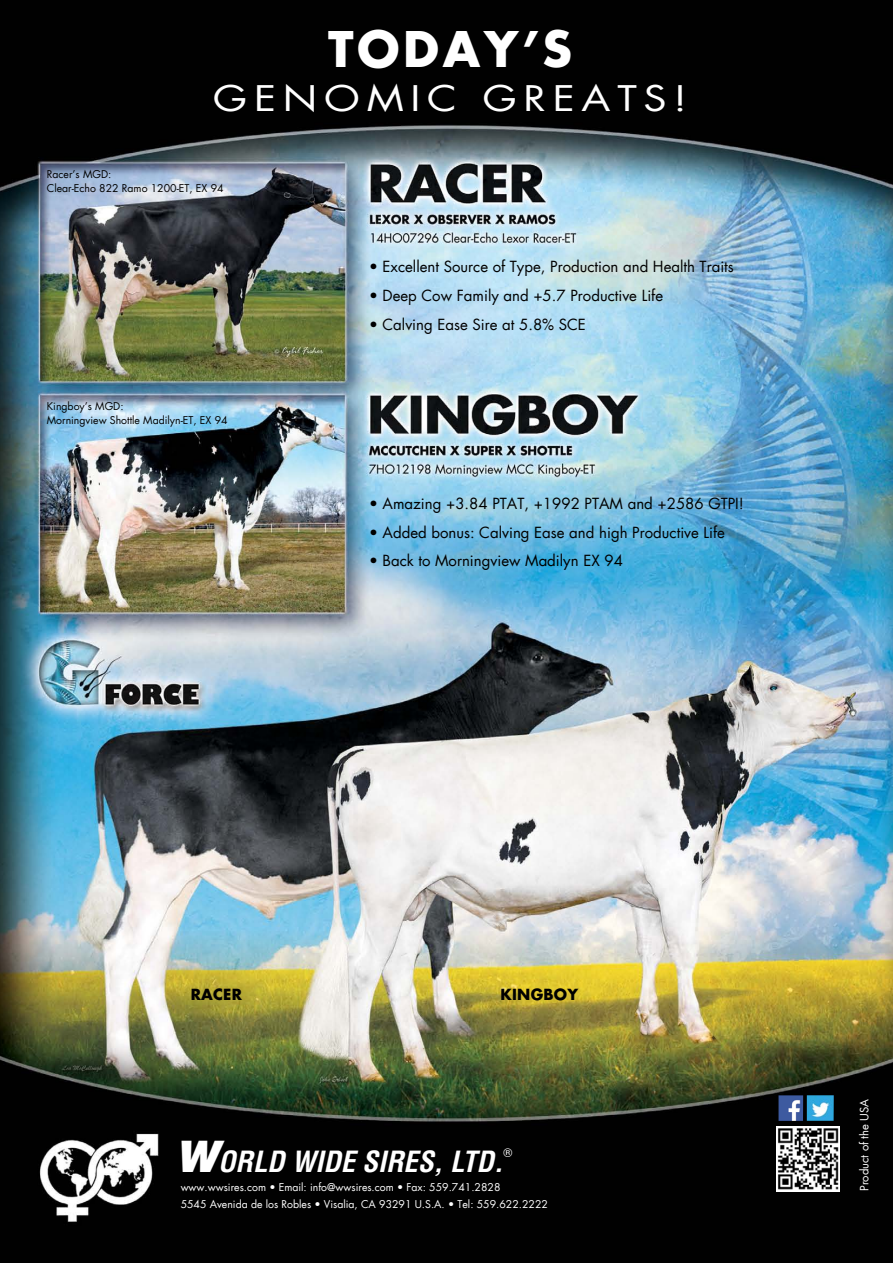
<style>
.page{position:relative;width:893px;height:1263px;background:#fff}
.page>*{position:absolute;margin:0;border:0;box-sizing:border-box;transform-origin:0 0}
.t1{font:700 48px "Futura";letter-spacing:.075em;color:#fff}
.t2{font:34.5px "Futura";letter-spacing:.165em;color:#fff;scale:1.2 1}
.t3{font:italic 700 condensed 28.5px "Helvetica Com";color:#fff}
.t4{font:15px "Futura";color:#000}
.t5{font:700 15px "Futura";letter-spacing:.015em;color:#000}
.t6{font:12px "Helvetica";color:#fff}
.t7{font:11.25px "Futura";color:#fff}
.t8{font:10.5px/16.5px "Futura";color:#fff}
.t9{font:10.5px/13.5px "Futura";color:#000}
.s1{font-weight:900;font-stretch:normal;font-size:43.5px}
</style>
<div class="page">
<img style="left:0;top:0;width:893px;height:1263px">
<img style="left:776px;top:1126px;width:64px;height:65px">
<img style="left:778px;top:1095px;width:25px;height:26px">
<img style="left:807px;top:1095px;width:27px;height:26px">
<h1 class="t1" style="left:328px;top:17px;width:246px">TODAY’S</h1>
<h2 class="t2" style="left:213px;top:76px;width:396px">genomic greats!</h2>
<p class="t9" style="left:47px;top:168px;width:178px">Racer’s MGD:<br>Clear-Echo 822 Ramo 1200-ET, EX 94</p>
<p class="t9" style="left:47px;top:400px;width:182px">Kingboy’s MGD:<br>Morningview Shottle Madilyn-ET, EX 94</p>
<p class="t4" style="left:369px;top:257px;width:366px">• Excellent Source of Type, Production and Health Traits</p>
<p class="t4" style="left:369px;top:286px;width:296px">• Deep Cow Family and +5.7 Productive Life</p>
<p class="t4" style="left:369px;top:315px;width:218px">• Calving Ease Sire at 5.8% SCE</p>
<p class="t4" style="left:369px;top:493px;width:376px">• Amazing +3.84 PTAT, +1992 PTAM and +2586 GTPI!</p>
<p class="t4" style="left:369px;top:522px;width:357px">• Added bonus: Calving Ease and high Productive Life</p>
<p class="t4" style="left:369px;top:551px;width:255px">• Back to Morningview Madilyn EX 94</p>
<p class="t5" style="left:191px;top:985px;width:52px">RACER</p>
<p class="t5" style="left:501px;top:985px;width:79px">KINGBOY</p>
<h3 class="t3" style="left:175px;top:1142px;width:330px"><span class="s1">W</span>ORLD WIDE SIRES, LTD.</h3>
<p class="t6" style="left:503px;top:1143px;width:10px">®</p>
<p class="t8" style="left:181px;top:1179px;width:369px">www.wwsires.com • Email: info@wwsires.com • Fax: 559.741.2828<br>5545 Avenida de los Robles • Visalia, CA 93291 U.S.A. • Tel: 559.622.2222</p>
<p class="t7" style="left:857px;top:1191px;width:93px;rotate:-90deg">Product of the USA</p>
</div>
